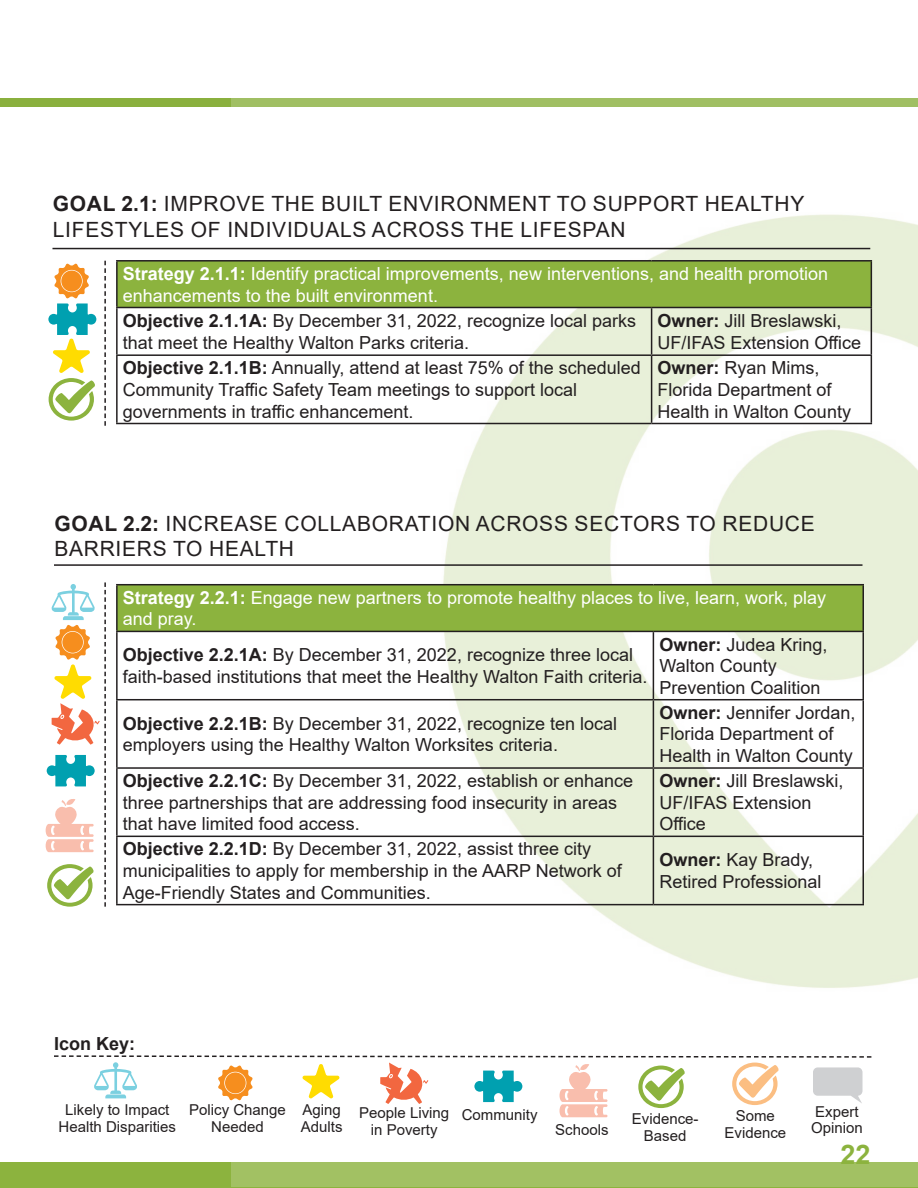
<style>
.page{position:relative;width:918px;height:1188px;background:#fff}
.page>*{position:absolute;margin:0;border:0;box-sizing:border-box;transform-origin:0 0}
.t1{font:700 27px "Arial";color:#8cb33e}
.t2{font:21px/25.2px "Arial";letter-spacing:.035em;color:#231f20}
.t3{font:18px/21.6px "Arial";color:#231f20}
.t4{font:18px/21.6px "Arial";color:#fff}
.t5{font:700 18px "Arial";color:#231f20}
.t6{font:15px/16.5px "Arial";color:#231f20;text-align:center}
.s1{font-weight:700}
</style>
<div class="page">
<div style="left:0;top:98px;width:918px;height:9px;background:#8ab03e"></div>
<div style="left:0;top:1163px;width:918px;height:25px;background:#8cb33e"></div>
<img style="left:231px;top:98px;width:687px;height:1088px">
<div style="left:117px;top:261px;width:754px;height:47px;background:#8cb33e"></div>
<hr style="left:116px;top:260px;width:536px;height:2px;background:#231f20">
<hr style="left:116px;top:262px;width:2px;height:45px;background:#231f20">
<hr style="left:652px;top:260px;width:220px;height:2px;background:#231f20">
<hr style="left:871px;top:262px;width:1px;height:45px;background:#231f20">
<hr style="left:116px;top:307px;width:536px;height:1px;background:#231f20">
<hr style="left:116px;top:308px;width:2px;height:46px;background:#231f20">
<hr style="left:652px;top:307px;width:220px;height:1px;background:#231f20">
<hr style="left:651px;top:308px;width:1px;height:46px;background:#231f20">
<hr style="left:871px;top:308px;width:1px;height:46px;background:#231f20">
<hr style="left:116px;top:354px;width:536px;height:2px;background:#231f20">
<hr style="left:116px;top:356px;width:2px;height:67px;background:#231f20">
<hr style="left:652px;top:354px;width:220px;height:2px;background:#231f20">
<hr style="left:651px;top:356px;width:1px;height:67px;background:#231f20">
<hr style="left:871px;top:356px;width:1px;height:67px;background:#231f20">
<hr style="left:116px;top:423px;width:536px;height:1px;background:#231f20">
<hr style="left:652px;top:423px;width:220px;height:1px;background:#231f20">
<hr style="left:52px;top:248px;width:818px;height:1px;background:#231f20">
<hr style="left:54px;top:564px;width:808px;height:2px;background:#231f20">
<div style="left:117px;top:585px;width:746px;height:46px;background:#8cb33e"></div>
<hr style="left:116px;top:584px;width:537px;height:1px;background:#231f20">
<hr style="left:116px;top:585px;width:2px;height:46px;background:#231f20">
<hr style="left:653px;top:584px;width:211px;height:1px;background:#231f20">
<hr style="left:862px;top:585px;width:2px;height:46px;background:#231f20">
<hr style="left:116px;top:631px;width:537px;height:1px;background:#231f20">
<hr style="left:116px;top:632px;width:2px;height:67px;background:#231f20">
<hr style="left:653px;top:631px;width:211px;height:1px;background:#231f20">
<hr style="left:653px;top:632px;width:1px;height:67px;background:#231f20">
<hr style="left:862px;top:632px;width:2px;height:67px;background:#231f20">
<hr style="left:116px;top:699px;width:537px;height:1px;background:#231f20">
<hr style="left:116px;top:700px;width:2px;height:67px;background:#231f20">
<hr style="left:653px;top:699px;width:211px;height:1px;background:#231f20">
<hr style="left:653px;top:700px;width:1px;height:67px;background:#231f20">
<hr style="left:862px;top:700px;width:2px;height:67px;background:#231f20">
<hr style="left:116px;top:767px;width:537px;height:2px;background:#231f20">
<hr style="left:116px;top:769px;width:2px;height:67px;background:#231f20">
<hr style="left:653px;top:767px;width:211px;height:2px;background:#231f20">
<hr style="left:653px;top:769px;width:1px;height:67px;background:#231f20">
<hr style="left:862px;top:769px;width:2px;height:67px;background:#231f20">
<hr style="left:116px;top:836px;width:537px;height:1px;background:#231f20">
<hr style="left:116px;top:837px;width:2px;height:67px;background:#231f20">
<hr style="left:653px;top:836px;width:211px;height:1px;background:#231f20">
<hr style="left:653px;top:837px;width:1px;height:67px;background:#231f20">
<hr style="left:862px;top:837px;width:2px;height:67px;background:#231f20">
<hr style="left:116px;top:904px;width:537px;height:1px;background:#231f20">
<hr style="left:653px;top:904px;width:211px;height:1px;background:#231f20">
<svg style="left:104px;top:261px;width:2px;height:165px"></svg>
<svg style="left:54px;top:1055px;width:819px;height:62px"></svg>
<svg style="left:46px;top:582px;width:60px;height:325px"></svg>
<svg style="left:48px;top:263px;width:48px;height:158px"></svg>
<p class="t2" style="left:53px;top:191px;width:753px"><span class="s1">GOAL 2.1:</span> IMPROVE THE BUILT ENVIRONMENT TO SUPPORT HEALTHY<br>LIFESTYLES OF INDIVIDUALS ACROSS THE LIFESPAN</p>
<p class="t4" style="left:123px;top:263px;width:707px"><span class="s1">Strategy 2.1.1:</span> Identify practical improvements, new interventions, and health promotion</p>
<p class="t4" style="left:123px;top:284px;width:317px">enhancements to the built environment.</p>
<p class="t3" style="left:123px;top:310px;width:515px"><span class="s1">Objective 2.1.1A:</span> By December 31, 2022, recognize local parks that meet the Healthy Walton Parks criteria.</p>
<p class="t3" style="left:658px;top:310px;width:205px"><span class="s1">Owner:</span> Jill Breslawski,<br>UF/IFAS Extension Office</p>
<p class="t3" style="left:123px;top:357px;width:519px"><span class="s1">Objective 2.1.1B:</span> Annually, attend at least 75% of the scheduled<br>Community Traffic Safety Team meetings to support local governments in traffic enhancement.</p>
<p class="t3" style="left:658px;top:357px;width:195px"><span class="s1">Owner:</span> Ryan Mims,<br>Florida Department of<br>Health in Walton County</p>
<p class="t2" style="left:54px;top:510px;width:762px"><span class="s1">GOAL 2.2:</span> INCREASE COLLABORATION ACROSS SECTORS TO REDUCE<br>BARRIERS TO HEALTH</p>
<p class="t4" style="left:123px;top:587px;width:705px"><span class="s1">Strategy 2.2.1:</span> Engage new partners to promote healthy places to live, learn, work, play and pray.</p>
<p class="t3" style="left:123px;top:644px;width:526px"><span class="s1">Objective 2.2.1A:</span> By December 31, 2022, recognize three local faith-based institutions that meet the Healthy Walton Faith criteria.</p>
<p class="t3" style="left:659px;top:633px;width:170px"><span class="s1">Owner:</span> Judea Kring,<br>Walton County<br>Prevention Coalition</p>
<p class="t3" style="left:123px;top:712px;width:496px"><span class="s1">Objective 2.2.1B:</span> By December 31, 2022, recognize ten local employers using the Healthy Walton Worksites criteria.</p>
<p class="t3" style="left:659px;top:702px;width:198px"><span class="s1">Owner:</span> Jennifer Jordan,<br>Florida Department of<br>Health in Walton County</p>
<p class="t3" style="left:123px;top:770px;width:512px"><span class="s1">Objective 2.2.1C:</span> By December 31, 2022, establish or enhance three partnerships that are addressing food insecurity in areas that have limited food access.</p>
<p class="t3" style="left:659px;top:770px;width:186px"><span class="s1">Owner:</span> Jill Breslawski,<br>UF/IFAS Extension<br>Office</p>
<p class="t3" style="left:123px;top:838px;width:500px"><span class="s1">Objective 2.2.1D:</span> By December 31, 2022, assist three city municipalities to apply for membership in the AARP Network of<br>Age-Friendly States and Communities.</p>
<p class="t3" style="left:659px;top:849px;width:164px"><span class="s1">Owner:</span> Kay Brady,<br>Retired Professional</p>
<p class="t5" style="left:54px;top:1031px;width:83px">Icon Key:</p>
<p class="t6" style="left:59px;top:1102px;width:119px">Likely to Impact<br>Health Disparities</p>
<p class="t6" style="left:189px;top:1102px;width:98px">Policy Change<br>Needed</p>
<p class="t6" style="left:301px;top:1102px;width:43px;text-align:left">Aging<br>Adults</p>
<p class="t6" style="left:462px;top:1106px;width:77px">Community</p>
<p class="t6" style="left:632px;top:1111px;width:68px">Evidence-</p>
<p class="t6" style="left:359px;top:1105px;width:92px">People Living in Poverty</p>
<p class="t6" style="left:555px;top:1122px;width:55px">Schools</p>
<p class="t6" style="left:644px;top:1127px;width:44px">Based</p>
<p class="t6" style="left:736px;top:1108px;width:41px">Some</p>
<p class="t6" style="left:725px;top:1124px;width:63px">Evidence</p>
<p class="t6" style="left:815px;top:1103px;width:45px">Expert</p>
<p class="t6" style="left:811px;top:1120px;width:53px">Opinion</p>
<p class="t1" style="left:841px;top:1136px;width:32px">22</p>
</div>
